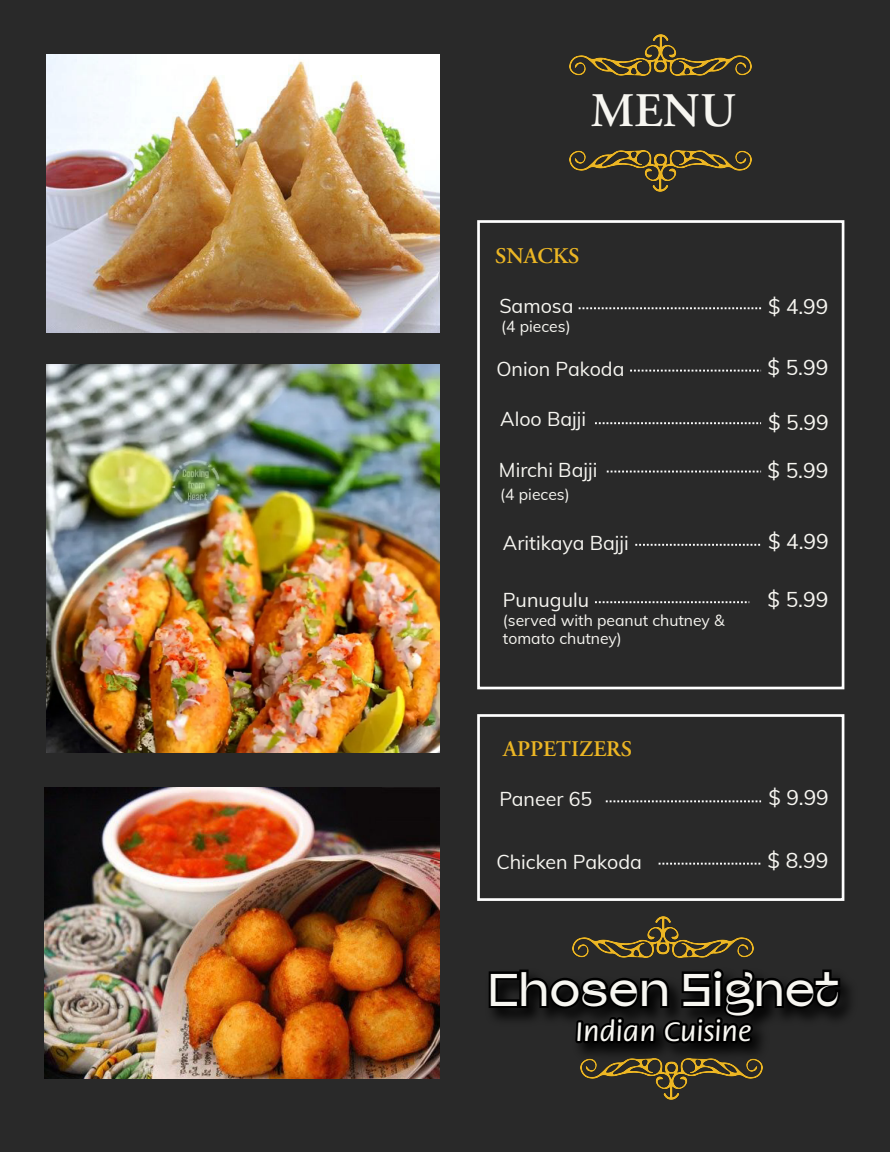
<style>
.page{position:relative;width:890px;height:1152px;background:#292929}
.page>*{position:absolute;margin:0;border:0;box-sizing:border-box;transform-origin:0 0}
.t1{font:600 48px "Adobe Garamond Pro";color:#f7f6f1}
.t2{font:45.6px "Afronaut";color:#f7f6f1}
.t3{font:500 29.6px "Flora Std";color:#f7f6f1}
.t4{font:600 22.4px "Adobe Garamond Pro";color:#ecb624}
.t5{font:20.8px "Muli";color:#f7f6f1}
.t6{font:19.6px "Muli";color:#f7f6f1}
.t7{font:15.6px/18.8px "Muli";color:#f7f6f1}
</style>
<div class="page">
<div style="left:477px;top:220px;width:367px;height:469px;border:3px solid #fff"></div>
<div style="left:477px;top:714px;width:367px;height:187px;border:3px solid #fff"></div>
<svg style="left:579px;top:307px;width:182px;height:2px"></svg>
<svg style="left:630px;top:370px;width:131px;height:2px"></svg>
<svg style="left:595px;top:422px;width:166px;height:2px"></svg>
<svg style="left:607px;top:471px;width:154px;height:1px"></svg>
<svg style="left:635px;top:544px;width:126px;height:2px"></svg>
<svg style="left:595px;top:601px;width:154px;height:2px"></svg>
<svg style="left:606px;top:800px;width:155px;height:2px"></svg>
<svg style="left:659px;top:863px;width:102px;height:2px"></svg>
<img style="left:46px;top:54px;width:394px;height:278px">
<img style="left:44px;top:788px;width:396px;height:291px">
<img style="left:570px;top:150px;width:182px;height:41px">
<img style="left:584px;top:1076px;width:175px;height:23px">
<img style="left:570px;top:35px;width:182px;height:41px">
<img style="left:572px;top:916px;width:182px;height:30px">
<img style="left:46px;top:364px;width:394px;height:389px">
<img style="left:488px;top:946px;width:362px;height:130px">
<svg style="left:489px;top:969px;width:351px;height:75px"></svg>
<h1 class="t1" style="left:590px;top:84px;width:147px">MENU</h1>
<p class="t4" style="left:495px;top:243px;width:86px">SNACKS</p>
<p class="t6" style="left:499px;top:291px;width:76px">Samosa</p>
<p class="t7" style="left:501px;top:317px;width:71px">(4 pieces)</p>
<p class="t6" style="left:496px;top:354px;width:130px">Onion Pakoda</p>
<p class="t6" style="left:500px;top:405px;width:87px">Aloo Bajji</p>
<p class="t6" style="left:499px;top:455px;width:100px">Mirchi Bajji</p>
<p class="t7" style="left:500px;top:484px;width:71px">(4 pieces)</p>
<p class="t6" style="left:503px;top:528px;width:127px">Aritikaya Bajji</p>
<p class="t5" style="left:768px;top:291px;width:62px">$ 4.99</p>
<p class="t5" style="left:768px;top:353px;width:62px">$ 5.99</p>
<p class="t5" style="left:768px;top:407px;width:62px">$ 5.99</p>
<p class="t5" style="left:768px;top:455px;width:62px">$ 5.99</p>
<p class="t5" style="left:768px;top:527px;width:62px">$ 4.99</p>
<p class="t6" style="left:503px;top:586px;width:88px">Punugulu</p>
<p class="t5" style="left:768px;top:584px;width:62px">$ 5.99</p>
<p class="t7" style="left:503px;top:610px;width:223px">(served with peanut chutney &amp; tomato chutney)</p>
<p class="t4" style="left:503px;top:736px;width:131px">APPETIZERS</p>
<p class="t6" style="left:499px;top:784px;width:94px">Paneer 65</p>
<p class="t6" style="left:496px;top:847px;width:147px">Chicken Pakoda</p>
<p class="t5" style="left:768px;top:783px;width:62px">$ 9.99</p>
<p class="t5" style="left:768px;top:846px;width:62px">$ 8.99</p>
<h2 class="t2" style="left:488px;top:961px;width:353px">Chosen Signet</h2>
<h3 class="t3" style="left:576px;top:1016px;width:177px">Indian Cuisine</h3>
</div>
